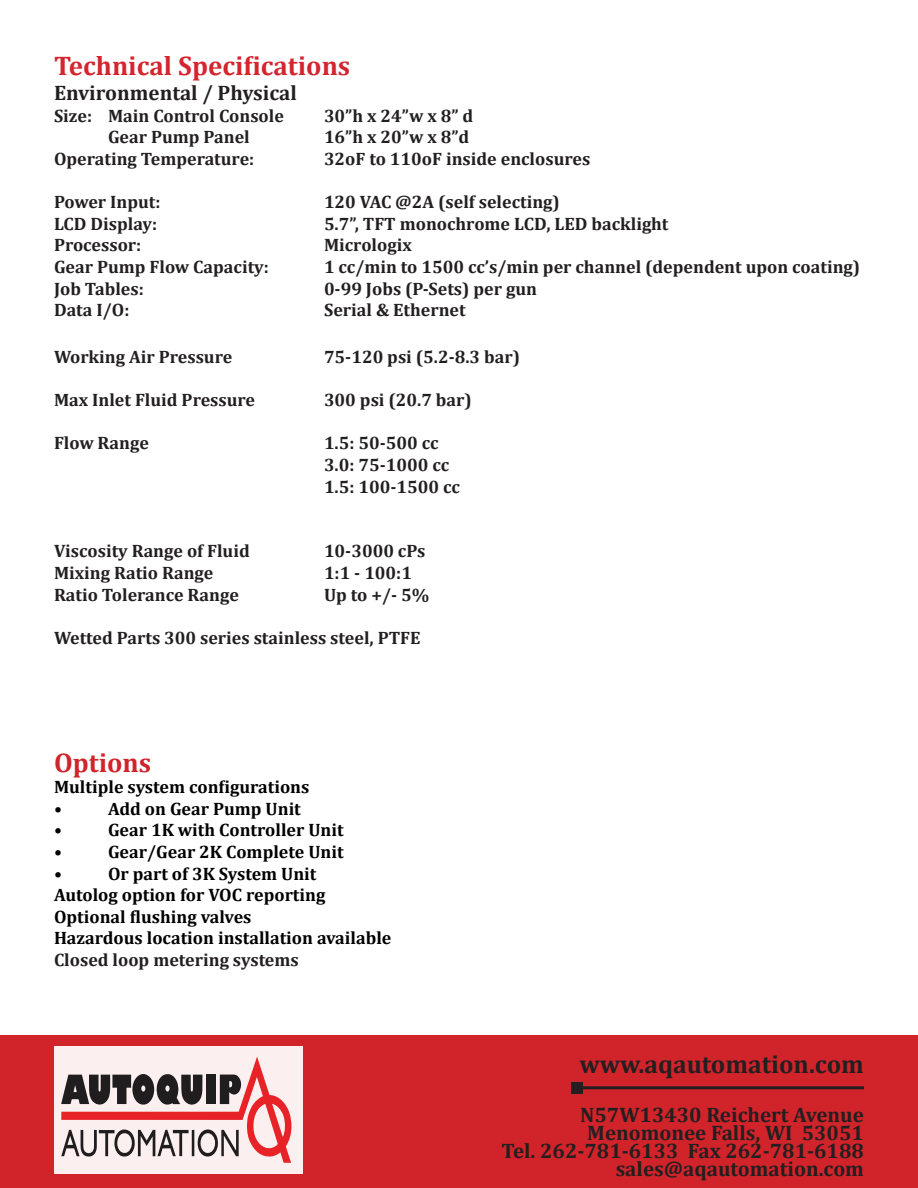
<style>
.page{position:relative;width:918px;height:1188px;background:#fff}
.page>*{position:absolute;margin:0;border:0;box-sizing:border-box;transform-origin:0 0}
.t1{font:700 27px "Cambria";color:#d5242d}
.t2{font:700 27px "Cambria";color:#d1232a}
.t3{font:700 25.5px "Cambria";color:#231f20}
.t4{font:700 21px "Cambria";color:#231f20}
.t5{font:700 18px "Cambria";color:#231f20}
.t6{font:700 18px "Cambria";color:#000}
</style>
<div class="page">
<div style="left:0;top:1035px;width:918px;height:153px;background:#d1232a"></div>
<div style="left:54px;top:1046px;width:248px;height:127px;background:#fbefef"></div>
<svg style="left:61px;top:1057px;width:231px;height:106px"></svg>
<hr style="left:577px;top:1086px;width:287px;height:3px;background:#231f20">
<div style="left:571px;top:1082px;width:12px;height:12px;background:#231f20"></div>
<p class="t1" style="left:54px;top:47px;width:298px">Technical Specifications</p>
<p class="t4" style="left:54px;top:78px;width:245px">Environmental / Physical</p>
<p class="t5" style="left:54px;top:103px;width:231px">Size: Main Control Console</p>
<p class="t5" style="left:324px;top:103px;width:151px">30”h x 24”w x 8” d</p>
<p class="t5" style="left:108px;top:125px;width:143px">Gear Pump Panel</p>
<p class="t5" style="left:324px;top:125px;width:147px">16”h x 20”w x 8”d</p>
<p class="t5" style="left:54px;top:146px;width:202px">Operating Temperature:</p>
<p class="t5" style="left:324px;top:146px;width:268px">32oF to 110oF inside enclosures</p>
<p class="t5" style="left:54px;top:189px;width:108px">Power Input:</p>
<p class="t5" style="left:324px;top:189px;width:237px">120 VAC @2A (self selecting)</p>
<p class="t5" style="left:54px;top:211px;width:105px">LCD Display:</p>
<p class="t5" style="left:324px;top:211px;width:346px">5.7”, TFT monochrome LCD, LED backlight</p>
<p class="t5" style="left:54px;top:233px;width:89px">Processor:</p>
<p class="t5" style="left:324px;top:233px;width:89px">Micrologix</p>
<p class="t5" style="left:54px;top:254px;width:216px">Gear Pump Flow Capacity:</p>
<p class="t5" style="left:324px;top:254px;width:538px">1 cc/min to 1500 cc’s/min per channel (dependent upon coating)</p>
<p class="t5" style="left:54px;top:276px;width:91px">Job Tables:</p>
<p class="t5" style="left:324px;top:276px;width:215px">0-99 Jobs (P-Sets) per gun</p>
<p class="t5" style="left:54px;top:297px;width:77px">Data I/O:</p>
<p class="t5" style="left:324px;top:297px;width:143px">Serial &amp; Ethernet</p>
<p class="t5" style="left:54px;top:344px;width:180px">Working Air Pressure</p>
<p class="t5" style="left:324px;top:344px;width:198px">75-120 psi (5.2-8.3 bar)</p>
<p class="t5" style="left:54px;top:387px;width:203px">Max Inlet Fluid Pressure</p>
<p class="t5" style="left:324px;top:387px;width:149px">300 psi (20.7 bar)</p>
<p class="t5" style="left:54px;top:431px;width:96px">Flow Range</p>
<p class="t5" style="left:324px;top:431px;width:116px">1.5: 50-500 cc</p>
<p class="t5" style="left:324px;top:452px;width:127px">3.0: 75-1000 cc</p>
<p class="t5" style="left:324px;top:474px;width:137px">1.5: 100-1500 cc</p>
<p class="t5" style="left:54px;top:539px;width:197px">Viscosity Range of Fluid</p>
<p class="t5" style="left:324px;top:539px;width:103px">10-3000 cPs</p>
<p class="t5" style="left:54px;top:560px;width:161px">Mixing Ratio Range</p>
<p class="t5" style="left:324px;top:560px;width:90px">1:1 - 100:1</p>
<p class="t5" style="left:54px;top:582px;width:186px">Ratio Tolerance Range</p>
<p class="t5" style="left:324px;top:582px;width:107px">Up to +/- 5%</p>
<p class="t5" style="left:54px;top:625px;width:368px">Wetted Parts 300 series stainless steel, PTFE</p>
<p class="t2" style="left:54px;top:743px;width:99px">Options</p>
<p class="t6" style="left:54px;top:774px;width:257px">Multiple system configurations</p>
<p class="t6" style="left:54px;top:796px;width:9px">•</p>
<p class="t6" style="left:108px;top:796px;width:194px">Add on Gear Pump Unit</p>
<p class="t6" style="left:54px;top:818px;width:9px">•</p>
<p class="t6" style="left:108px;top:818px;width:237px">Gear 1K with Controller Unit</p>
<p class="t6" style="left:54px;top:839px;width:9px">•</p>
<p class="t6" style="left:108px;top:839px;width:237px">Gear/Gear 2K Complete Unit</p>
<p class="t6" style="left:54px;top:861px;width:9px">•</p>
<p class="t6" style="left:108px;top:861px;width:210px">Or part of 3K System Unit</p>
<p class="t6" style="left:54px;top:882px;width:273px">Autolog option for VOC reporting</p>
<p class="t6" style="left:54px;top:904px;width:199px">Optional flushing valves</p>
<p class="t6" style="left:54px;top:926px;width:339px">Hazardous location installation available</p>
<p class="t5" style="left:54px;top:947px;width:246px">Closed loop metering systems</p>
<p class="t3" style="left:580px;top:1046px;width:286px">www.aqautomation.com</p>
<p class="t4" style="left:580px;top:1100px;width:285px">N57W13430 Reichert Avenue</p>
<p class="t4" style="left:587px;top:1118px;width:278px">Menomonee Falls, WI 53051</p>
<p class="t4" style="left:501px;top:1136px;width:364px">Tel. 262-781-6133 Fax 262-781-6188</p>
<p class="t4" style="left:616px;top:1154px;width:250px">sales@aqautomation.com</p>
</div>
